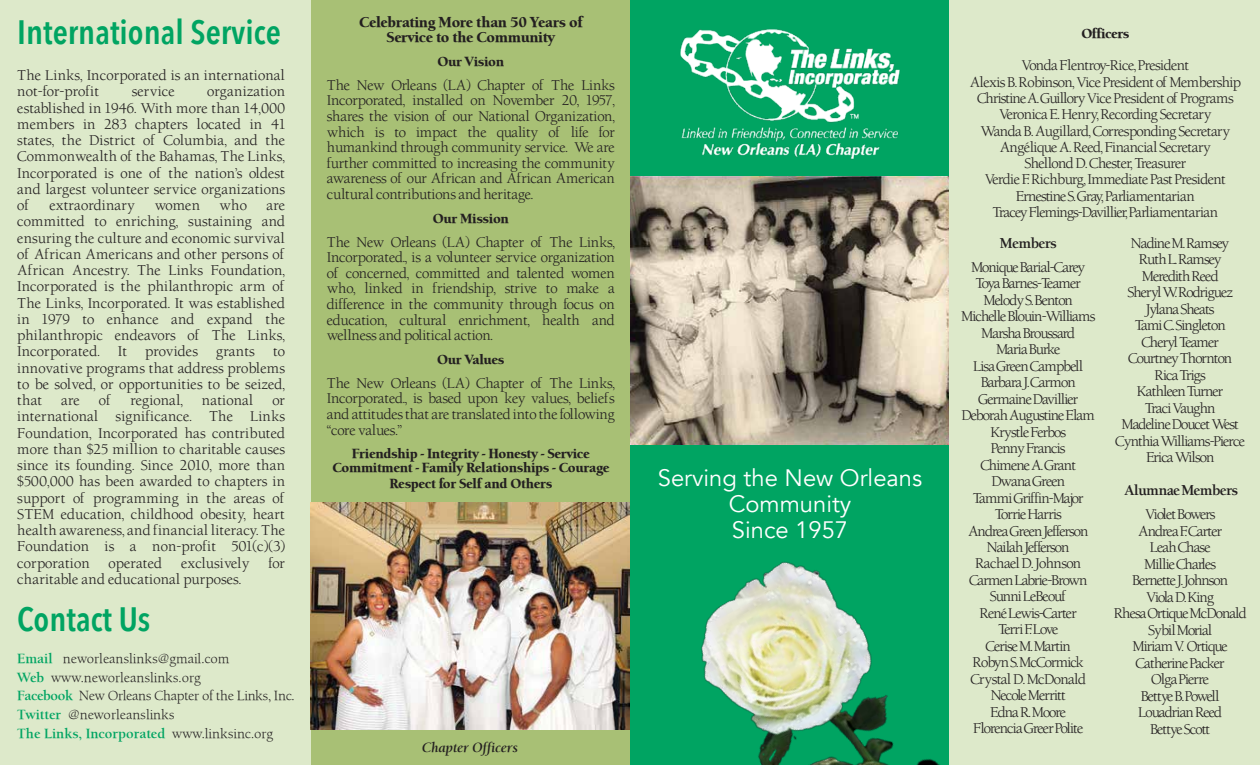
<style>
.page{position:relative;width:1260px;height:765px;background:#fff}
.page>*{position:absolute;margin:0;border:0;box-sizing:border-box;transform-origin:0 0}
.t1{font:600 33.75px "Avenir Next Condensed";color:#00a462}
.t2{font:23.75px/26.2px "Avenir";color:#fff;text-align:center}
.t3{font:15px/15.6px "Berkeley Old Md ITCTT Black";letter-spacing:-.025em;color:#231f20;text-align:center}
.t4{font:13.75px/16.2px "Berkeley Oldstyle";letter-spacing:-.05em;color:#231f20;text-align:justify}
.t5{font:13.75px/16.5px "Berkeley Oldstyle";letter-spacing:-.075em;color:#231f20;text-align:center}
.t6{font:13.75px/16.2px "Berkeley Oldstyle";color:#231f20}
.t7{font:13.75px/13.8px "Berkeley Old Md ITCTT Black";letter-spacing:-.025em;color:#231f20;text-align:center}
.t8{font:13.75px/18.8px "Berkeley Old ITCTT Book";color:#231f20}
.t9{font:13.75px "Berkeley Old ITCTT Bold";color:#00a462}
.t10{font:700 13.75px "Berkeley Oldstyle";letter-spacing:-.075em;color:#231f20}
.t11{font:italic 13.75px "Berkeley Old ITCTT Bold";color:#231f20}
.t12{font:13.75px "Berkeley Oldstyle";letter-spacing:-.005em;color:#231f20}
.s1{font-family:"Berkeley Old ITCTT Bold";color:#00a462}
.s2{font-family:"Berkeley Old ITCTT Book";color:#231f20}
</style>
<div class="page">
<div style="left:630px;top:0;width:320px;height:765px;background:#00a462"></div>
<img style="left:630px;top:177px;width:320px;height:267px">
<div style="left:311px;top:0;width:319px;height:765px;background:#a8c075"></div>
<div style="left:0;top:0;width:310px;height:765px;background:#dde9ca"></div>
<div style="left:950px;top:0;width:310px;height:765px;background:#dde9ca"></div>
<img style="left:680px;top:29px;width:220px;height:131px">
<img style="left:701px;top:528px;width:249px;height:237px">
<img style="left:311px;top:502px;width:319px;height:228px">
<h1 class="t1" style="left:17px;top:3px;width:265px">International Service</h1>
<p class="t3" style="left:359px;top:14px;width:225px">Celebrating More than 50 Years of<br>Service to the Community</p>
<p class="t7" style="left:438px;top:55px;width:68px">Our Vision</p>
<p class="t4" style="left:327px;top:78px;width:290px;line-height:15.6px">The New Orleans (LA) Chapter of The Links Incorporated, installed on November 20, 1957, shares the vision of our National Organization, which is to impact the quality of life for humankind through community service. We are further committed to increasing the community awareness of our African and African American cultural contributions and heritage.</p>
<p class="t7" style="left:433px;top:212px;width:78px">Our Mission</p>
<p class="t4" style="left:327px;top:234px;width:290px;line-height:15.6px">The New Orleans (LA) Chapter of The Links, Incorporated., is a volunteer service organization of concerned, committed and talented women who, linked in friendship, strive to make a difference in the community through focus on education, cultural enrichment, health and wellness and political action.</p>
<p class="t7" style="left:437px;top:353px;width:69px">Our Values</p>
<p class="t4" style="left:327px;top:376px;width:290px;line-height:15.6px">The New Orleans (LA) Chapter of The Links, Incorporated., is based upon key values, beliefs and attitudes that are translated into the following “core values.”</p>
<p class="t7" style="left:332px;top:447px;width:278px">Friendship - Integrity - Honesty - Service<br>Commitment - Family Relationships - Courage</p>
<p class="t7" style="left:389px;top:477px;width:164px">Respect for Self and Others</p>
<p class="t6" style="left:17px;top:68px;width:269px">The Links, Incorporated is an international not-for-profit</p>
<p class="t4" style="left:17px;top:84px;width:269px;text-indent:190px">organization established in 1946. With more than 14,000 members in 283 chapters located in 41 states, the District of Columbia, and the Commonwealth of the Bahamas, The Links, Incorporated is one of the nation’s oldest and largest volunteer service organizations of</p>
<p class="t6" style="left:132px;top:84px;width:45px">service</p>
<p class="t6" style="left:49px;top:198px;width:87px">extraordinary</p>
<p class="t4" style="left:155px;top:198px;width:47px">women</p>
<p class="t4" style="left:220px;top:198px;width:29px">who</p>
<p class="t4" style="left:17px;top:198px;width:269px;text-indent:249px">are committed to enriching, sustaining and ensuring the culture and economic survival of African Americans and other persons of African Ancestry. The Links Foundation, Incorporated is the philanthropic arm of The Links, Incorporated. It was established in 1979 to enhance and expand the philanthropic endeavors of The Links, Incorporated.</p>
<p class="t4" style="left:118px;top:344px;width:11px">It</p>
<p class="t6" style="left:145px;top:344px;width:54px">provides</p>
<p class="t4" style="left:216px;top:344px;width:40px">grants</p>
<p class="t4" style="left:17px;top:344px;width:269px;text-indent:256px">to innovative programs that address problems to be solved, or opportunities to be seized, that</p>
<p class="t4" style="left:61px;top:393px;width:20px">are</p>
<p class="t4" style="left:99px;top:393px;width:14px">of</p>
<p class="t6" style="left:130px;top:393px;width:54px">regional,</p>
<p class="t6" style="left:202px;top:393px;width:53px">national</p>
<p class="t4" style="left:17px;top:393px;width:269px;text-indent:255px">or international significance. The Links Foundation, Incorporated has contributed more than $25 million to charitable causes since its founding. Since 2010, more than $500,000 has been awarded to chapters in support of programming in the areas of STEM education, childhood obesity, heart health awareness, and financial literacy. The Foundation is a non-profit 501(c)(3) corporation</p>
<p class="t6" style="left:109px;top:555px;width:55px">operated</p>
<p class="t12" style="left:181px;top:555px;width:70px">exclusively</p>
<p class="t4" style="left:268px;top:555px;width:18px">for</p>
<p class="t6" style="left:17px;top:571px;width:226px">charitable and educational purposes.</p>
<h1 class="t1" style="left:17px;top:590px;width:135px">Contact Us</h1>
<p class="t8" style="left:17px;top:649px;width:279px"><span class="s1">Email</span> neworleanslinks@gmail.com<br><span class="s1">Web</span> www.neworleanslinks.org<br><span class="s1">Facebook</span> New Orleans Chapter of the Links, Inc.<br><span class="s1">Twitter</span> @neworleanslinks</p>
<p class="t9" style="left:17px;top:725px;width:258px">The Links, Incorporated <span class="s2">www.linksinc.org</span></p>
<p class="t11" style="left:421px;top:740px;width:98px">Chapter Officers</p>
<h2 class="t2" style="left:658px;top:465px;width:266px">Serving the New Orleans<br>Community<br>Since 1957</h2>
<p class="t7" style="left:1081px;top:27px;width:50px">Officers</p>
<p class="t4" style="left:970px;top:58px;width:273px;text-align:center">Vonda Flentroy-Rice, President<br>Alexis B. Robinson, Vice President of Membership Christine A. Guillory Vice President of Programs Veronica E. Henry, Recording Secretary<br>Wanda B. Augillard, Corresponding Secretary Angélique A. Reed, Financial Secretary<br>Shellond D. Chester, Treasurer<br>Verdie F. Richburg, Immediate Past President Ernestine S. Gray, Parliamentarian<br>Tracey Flemings-Davillier, Parliamentarian</p>
<p class="t10" style="left:1000px;top:234px;width:59px">Members</p>
<p class="t5" style="left:961px;top:259px;width:136px">Monique Barial-Carey<br>Toya Barnes-Teamer<br>Melody S. Benton<br>Michelle Blouin-Williams<br>Marsha Broussard<br>Maria Burke<br>Lisa Green Campbell<br>Barbara J. Carmon<br>Germaine Davillier<br>Deborah Augustine Elam<br>Krystle Ferbos<br>Penny Francis<br>Chimene A. Grant<br>Dwana Green<br>Tammi Griffin-Major<br>Torrie Harris<br>Andrea Green Jefferson<br>Nailah Jefferson<br>Rachael D. Johnson<br>Carmen Labrie-Brown<br>Sunni LeBeouf<br>René Lewis-Carter<br>Terri F. Love<br>Cerise M. Martin<br>Robyn S. McCormick<br>Crystal D. McDonald<br>Necole Merritt<br>Edna R. Moore<br>Florencia Greer Polite</p>
<p class="t5" style="left:1115px;top:235px;width:131px">Nadine M. Ramsey<br>Ruth L. Ramsey<br>Meredith Reed<br>Sheryl W. Rodriguez<br>Jylana Sheats<br>Tami C. Singleton<br>Cheryl Teamer<br>Courtney Thornton<br>Rica Trigs<br>Kathleen Turner<br>Traci Vaughn<br>Madeline Doucet West<br>Cynthia Williams-Pierce<br>Erica Wilson</p>
<p class="t10" style="left:1124px;top:482px;width:116px">Alumnae Members</p>
<p class="t5" style="left:1114px;top:507px;width:135px">Violet Bowers<br>Andrea F. Carter<br>Leah Chase<br>Millie Charles<br>Bernette J. Johnson<br>Viola D. King<br>Rhesa Ortique McDonald<br>Sybil Morial<br>Miriam V. Ortique<br>Catherine Packer<br>Olga Pierre<br>Bettye B. Powell<br>Louadrian Reed<br>Bettye Scott</p>
</div>
